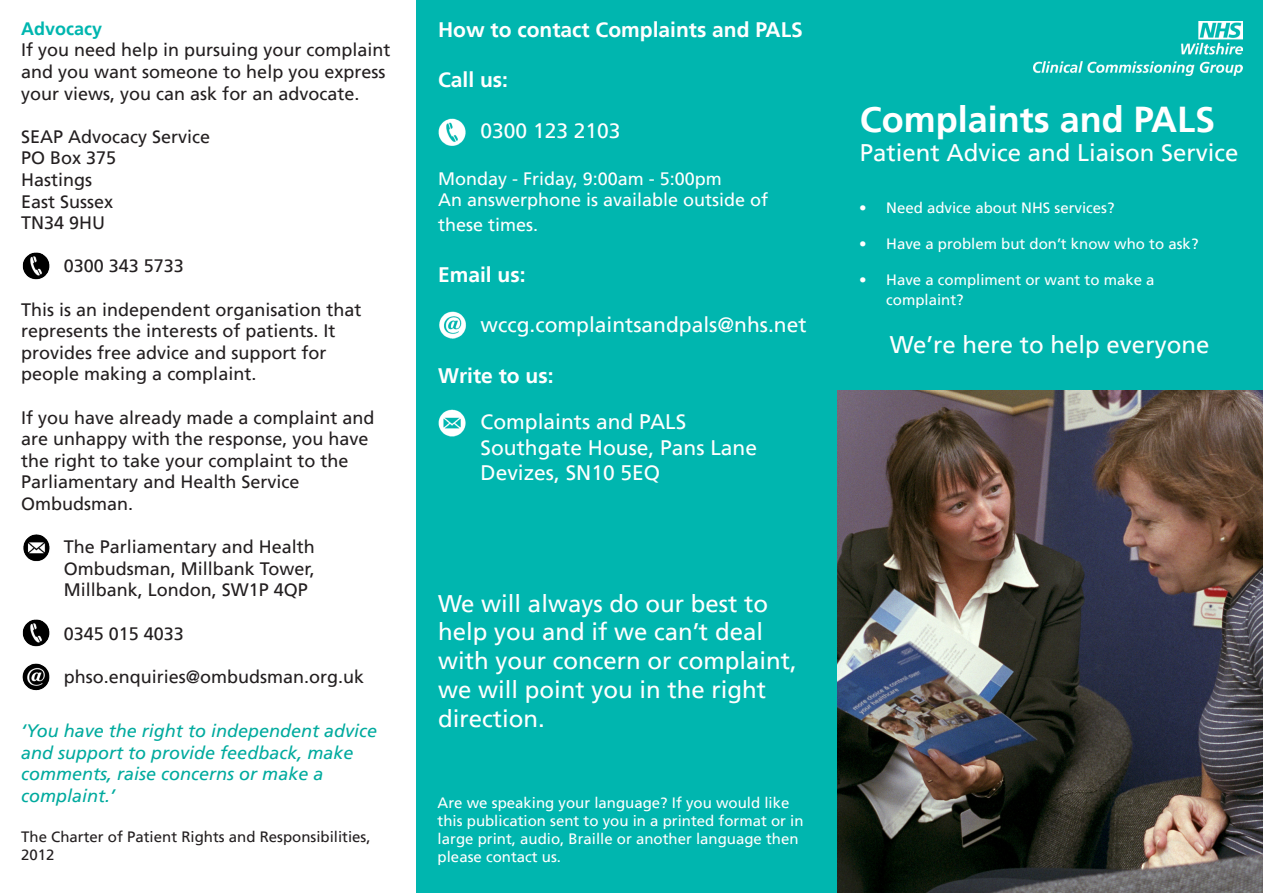
<style>
.page{position:relative;width:1263px;height:893px;background:#fff}
.page>*{position:absolute;margin:0;border:0;box-sizing:border-box;transform-origin:0 0}
.t1{font:700 36px "Frutiger";color:#fff}
.t2{font:24px/28.8px "Frutiger";color:#fff}
.t3{font:21px "Frutiger";color:#fff}
.t4{font:700 21px "Frutiger";color:#fff}
.t5{font:18px/21.6px "Frutiger";color:#231f20}
.t6{font:italic 18px/21.6px "Frutiger";color:#00aa9e}
.t7{font:18px/25.2px "Frutiger";color:#fff}
.t8{font:700 18px "Frutiger";color:#00b6af}
.t9{font:15px/18px "Frutiger";color:#fff}
.t10{font:15px/18px "Frutiger";color:#231f20}
</style>
<div class="page">
<img style="left:837px;top:389px;width:426px;height:504px">
<div style="left:836px;top:0;width:427px;height:389px;background:#00b6af"></div>
<div style="left:416px;top:0;width:421px;height:893px;background:#00b6af"></div>
<img style="left:1033px;top:22px;width:209px;height:54px">
<img style="left:438px;top:118px;width:28px;height:28px">
<img style="left:439px;top:311px;width:27px;height:28px">
<img style="left:438px;top:409px;width:28px;height:28px">
<img style="left:22px;top:252px;width:28px;height:28px">
<img style="left:22px;top:619px;width:28px;height:28px">
<img style="left:23px;top:534px;width:27px;height:28px">
<img style="left:22px;top:663px;width:28px;height:28px">
<p class="t8" style="left:21px;top:18px;width:83px">Advocacy</p>
<p class="t5" style="left:21px;top:39px;width:371px">If you need help in pursuing your complaint and you want someone to help you express your views, you can ask for an advocate.</p>
<p class="t5" style="left:21px;top:126px;width:191px">SEAP Advocacy Service</p>
<p class="t5" style="left:21px;top:147px;width:97px">PO Box 375</p>
<p class="t5" style="left:21px;top:169px;width:73px">Hastings</p>
<p class="t5" style="left:21px;top:191px;width:94px">East Sussex</p>
<p class="t5" style="left:21px;top:212px;width:86px">TN34 9HU</p>
<p class="t5" style="left:64px;top:255px;width:122px">0300 343 5733</p>
<p class="t5" style="left:21px;top:299px;width:342px">This is an independent organisation that</p>
<p class="t5" style="left:21px;top:320px;width:316px">represents the interests of patients. It</p>
<p class="t5" style="left:21px;top:342px;width:307px">provides free advice and support for</p>
<p class="t5" style="left:21px;top:363px;width:237px">people making a complaint.</p>
<p class="t5" style="left:21px;top:407px;width:355px">If you have already made a complaint and are unhappy with the response, you have the right to take your complaint to the</p>
<p class="t5" style="left:21px;top:471px;width:280px">Parliamentary and Health Service</p>
<p class="t5" style="left:21px;top:493px;width:114px">Ombudsman.</p>
<p class="t5" style="left:64px;top:536px;width:253px">The Parliamentary and Health</p>
<p class="t5" style="left:64px;top:558px;width:253px">Ombudsman, Millbank Tower,</p>
<p class="t5" style="left:64px;top:579px;width:246px">Millbank, London, SW1P 4QP</p>
<p class="t5" style="left:64px;top:623px;width:122px">0345 015 4033</p>
<p class="t5" style="left:64px;top:666px;width:302px">phso.enquiries@ombudsman.org.uk</p>
<p class="t6" style="left:21px;top:720px;width:357px">‘You have the right to independent advice and support to provide feedback, make</p>
<p class="t6" style="left:21px;top:763px;width:304px">comments, raise concerns or make a</p>
<p class="t6" style="left:21px;top:785px;width:96px">complaint.’</p>
<p class="t10" style="left:21px;top:827px;width:351px">The Charter of Patient Rights and Responsibilities,<br>2012</p>
<p class="t4" style="left:438px;top:17px;width:366px">How to contact Complaints and PALS</p>
<p class="t4" style="left:438px;top:68px;width:72px">Call us:</p>
<p class="t3" style="left:480px;top:118px;width:142px">0300 123 2103</p>
<p class="t7" style="left:438px;top:166px;width:285px">Monday - Friday, 9:00am - 5:00pm</p>
<p class="t7" style="left:438px;top:187px;width:332px">An answerphone is available outside of these times.</p>
<p class="t4" style="left:438px;top:262px;width:89px">Email us:</p>
<p class="t3" style="left:480px;top:313px;width:327px">wccg.complaintsandpals@nhs.net</p>
<p class="t4" style="left:438px;top:363px;width:117px">Write to us:</p>
<p class="t3" style="left:480px;top:410px;width:207px">Complaints and PALS</p>
<p class="t3" style="left:480px;top:435px;width:278px">Southgate House, Pans Lane</p>
<p class="t3" style="left:480px;top:460px;width:181px">Devizes, SN10 5EQ</p>
<p class="t2" style="left:438px;top:589px;width:360px">We will always do our best to help you and if we can’t deal with your concern or complaint, we will point you in the right</p>
<p class="t2" style="left:438px;top:704px;width:108px">direction.</p>
<p class="t9" style="left:438px;top:794px;width:367px">Are we speaking your language? If you would like this publication sent to you in a printed format or in large print, audio, Braille or another language then please contact us.</p>
<p class="t1" style="left:860px;top:98px;width:357px">Complaints and PALS</p>
<p class="t2" style="left:860px;top:138px;width:380px">Patient Advice and Liaison Service</p>
<p class="t9" style="left:859px;top:199px;width:257px">• Need advice about NHS services?</p>
<p class="t9" style="left:859px;top:235px;width:341px">• Have a problem but don’t know who to ask?</p>
<p class="t9" style="left:859px;top:271px;width:297px">• Have a compliment or want to make a</p>
<p class="t9" style="left:886px;top:291px;width:79px">complaint?</p>
<p class="t2" style="left:890px;top:331px;width:321px">We’re here to help everyone</p>
</div>
